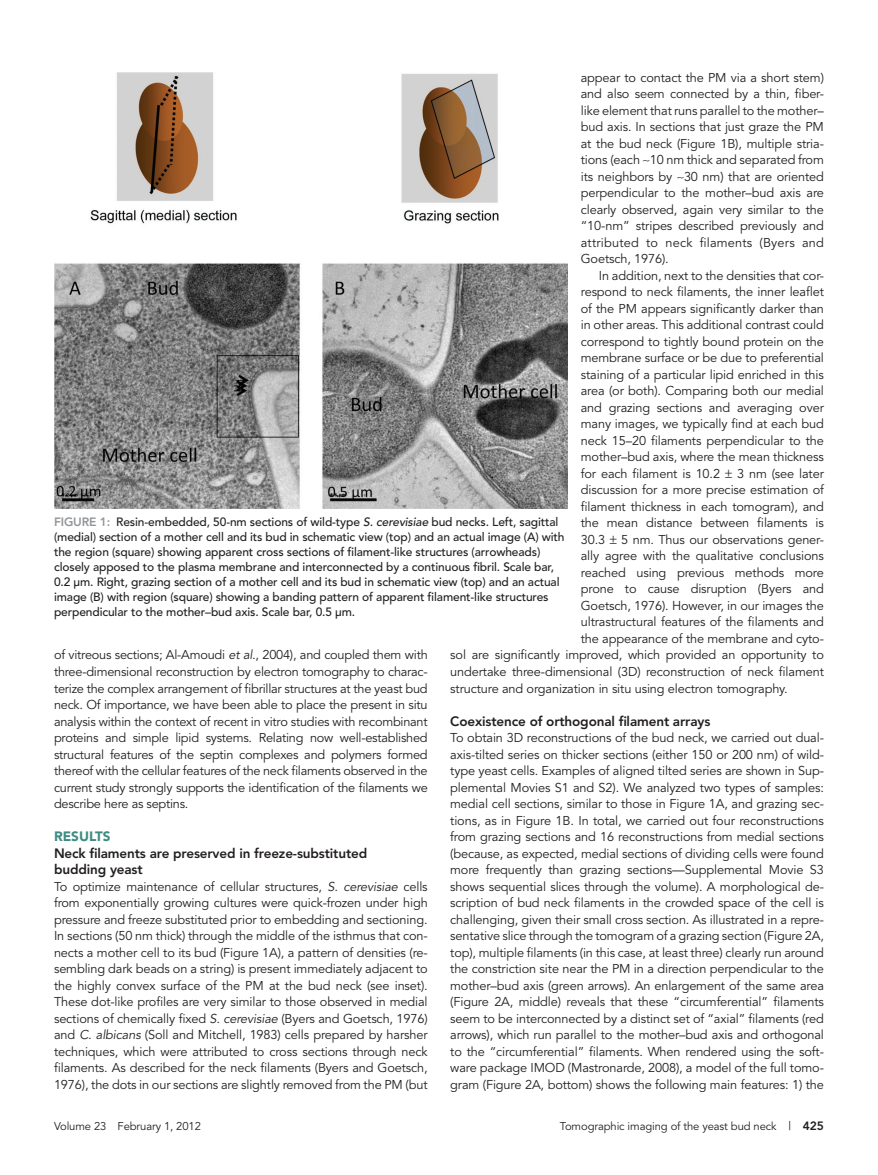
<style>
.page{position:relative;width:878px;height:1175px;background:#fff}
.page>*{position:absolute;margin:0;border:0;box-sizing:border-box;transform-origin:0 0}
.H2afterH1{font:800 13.5px/16.5px "Avenir";letter-spacing:-.01em;color:#231f20}
.t1{font:900 13.5px "Avenir";color:#3e8c83}
.ParaFL{font:12.75px/16.5px "Avenir";letter-spacing:-.01em;color:#231f20;text-align:justify}
.Para{font:12.75px/16.5px "Avenir";letter-spacing:-.01em;color:#231f20;text-align:justify}
.FigCaption{font:500 12px/15px "Avenir";letter-spacing:-.01em;color:#231f20}
.ParaFL-2{font:11.25px "Avenir";letter-spacing:-.01em;color:#231f20}
.s1{font-weight:800;color:#939598}
.s2{font-style:italic}
.s3{font-size:12px}
.s4{font-weight:800;font-size:12px}
</style>
<div class="page">
<img style="left:54px;top:72px;width:513px;height:436px">
<p class="ParaFL" style="left:580px;top:69px;width:245px">appear to contact the PM via a short stem) and also seem connected by a thin, fiber&shy;like element that runs parallel to the mother– bud axis. In sections that just graze the PM at the bud neck (Figure 1B), multiple stria&shy;tions (each ∼10 nm thick and separated from its neighbors by ∼30 nm) that are oriented perpendicular to the mother–bud axis are clearly observed, again very similar to the “10-nm” stripes described previously and attributed to neck filaments (Byers and Goetsch, 1976).</p>
<p class="Para" style="left:580px;top:267px;width:245px;text-indent:18px">In addition, next to the densities that cor&shy;respond to neck filaments, the inner leaflet of the PM appears significantly darker than in other areas. This additional contrast could correspond to tightly bound protein on the membrane surface or be due to preferential staining of a particular lipid enriched in this area (or both). Comparing both our medial and grazing sections and averaging over many images, we typically find at each bud neck 15–20 filaments perpendicular to the mother–bud axis, where the mean thickness for each filament is 10.2</p>
<p class="Para" style="left:580px;top:465px;width:245px;text-indent:156px">3 nm (see later discussion for a more precise estimation of filament thickness in each tomogram), and the mean distance between filaments is 30.3</p>
<p class="FigCaption" style="left:54px;top:514px;width:512px"><span class="s1">FIGURE 1:</span> Resin-embedded, 50-nm sections of wild-type <span class="s2">S. cerevisiae</span> bud necks. Left, sagittal (medial) section of a mother cell and its bud in schematic view (top) and an actual image (A) with the region (square) showing apparent cross sections of filament-like structures (arrowheads) closely apposed to the plasma membrane and interconnected by a continuous fibril. Scale bar, 0.2 μm. Right, grazing section of a mother cell and its bud in schematic view (top) and an actual image (B) with region (square) showing a banding pattern of apparent filament-like structures perpendicular to the mother–bud axis. Scale bar, 0.5 μm.</p>
<p class="Para" style="left:621px;top:531px;width:204px">5 nm. Thus our observations gener-</p>
<p class="Para" style="left:580px;top:548px;width:244px">ally agree with the qualitative conclusions</p>
<p class="Para" style="left:580px;top:564px;width:244px">reached using previous methods more</p>
<p class="Para" style="left:580px;top:581px;width:244px">prone to cause disruption (Byers and</p>
<p class="Para" style="left:580px;top:597px;width:245px">Goetsch, 1976). However, in our images the</p>
<p class="Para" style="left:580px;top:614px;width:244px">ultrastructural features of the filaments and</p>
<p class="Para" style="left:580px;top:630px;width:245px">the appearance of the membrane and cyto-</p>
<p class="Para" style="left:450px;top:647px;width:375px">sol are significantly improved, which provided an opportunity to</p>
<p class="Para" style="left:450px;top:663px;width:375px">undertake three-dimensional (3D) reconstruction of neck filament</p>
<p class="Para" style="left:450px;top:680px;width:339px">structure and organization in situ using electron tomography.</p>
<h2 class="H2afterH1" style="left:450px;top:712px;width:261px">Coexistence of orthogonal filament arrays</h2>
<p class="ParaFL" style="left:450px;top:729px;width:375px">To obtain 3D reconstructions of the bud neck, we carried out dual&shy;axis-tilted series on thicker sections (either 150 or 200 nm) of wild&shy;type yeast cells. Examples of aligned tilted series are shown in Sup&shy;plemental Movies S1 and S2). We analyzed two types of samples: medial cell sections, similar to those in Figure 1A, and grazing sec&shy;tions, as in Figure 1B. In total, we carried out four reconstructions from grazing sections and 16 reconstructions from medial sections (because, as expected, medial sections of dividing cells were found more frequently than grazing sections—Supplemental Movie S3 shows sequential slices through the volume). A morphological de&shy;scription of bud neck filaments in the crowded space of the cell is challenging, given their small cross section. As illustrated in a repre&shy;sentative slice through the tomogram of a grazing section (Figure 2A, top), multiple filaments (in this case, at least three) clearly run around the constriction site near the PM in a direction perpendicular to the mother–bud axis (green arrows). An enlargement of the same area (Figure 2A, middle) reveals that these “circumferential” filaments seem to be interconnected by a distinct set of “axial” filaments (red arrows), which run parallel to the mother–bud axis and orthogonal to the “circumferential” filaments. When rendered using the soft&shy;ware package IMOD (Mastronarde, 2008), a model of the full tomo&shy;gram (Figure 2A, bottom) shows the following main features: 1) the</p>
<p class="Para" style="left:54px;top:647px;width:375px">of vitreous sections; Al-Amoudi <span class="s2">et al.</span>, 2004), and coupled them with three-dimensional reconstruction by electron tomography to charac&shy;terize the complex arrangement of fibrillar structures at the yeast bud neck. Of importance, we have been able to place the present in situ analysis within the context of recent in vitro studies with recombinant proteins and simple lipid systems. Relating now well-established structural features of the septin complexes and polymers formed thereof with the cellular features of the neck filaments observed in the current study strongly supports the identification of the filaments we describe here as septins.</p>
<h1 class="t1" style="left:54px;top:828px;width:58px">RESULTS</h1>
<p class="H2afterH1" style="left:54px;top:844px;width:315px">Neck filaments are preserved in freeze-substituted budding yeast</p>
<p class="ParaFL" style="left:54px;top:878px;width:375px">To optimize maintenance of cellular structures, <span class="s2">S. cerevisiae</span> cells from exponentially growing cultures were quick-frozen under high pressure and freeze substituted prior to embedding and sectioning.<br>In sections (50 nm thick) through the middle of the isthmus that con&shy;nects a mother cell to its bud (Figure 1A), a pattern of densities (re&shy;sembling dark beads on a string) is present immediately adjacent to the highly convex surface of the PM at the bud neck (see inset).<br>These dot-like profiles are very similar to those observed in medial sections of chemically fixed <span class="s2">S. cerevisiae</span> (Byers and Goetsch, 1976) and <span class="s2">C. albicans</span> (Soll and Mitchell, 1983) cells prepared by harsher techniques, which were attributed to cross sections through neck filaments. As described for the neck filaments (Byers and Goetsch, 1976), the dots in our sections are slightly removed from the PM (but</p>
<p class="ParaFL-2" style="left:54px;top:1119px;width:148px">Volume 23 February 1, 2012</p>
<p class="ParaFL-2" style="left:560px;top:1119px;width:265px">Tomographic imaging of the yeast bud neck <span class="s3">|</span> <span class="s4">425</span></p>
</div>
